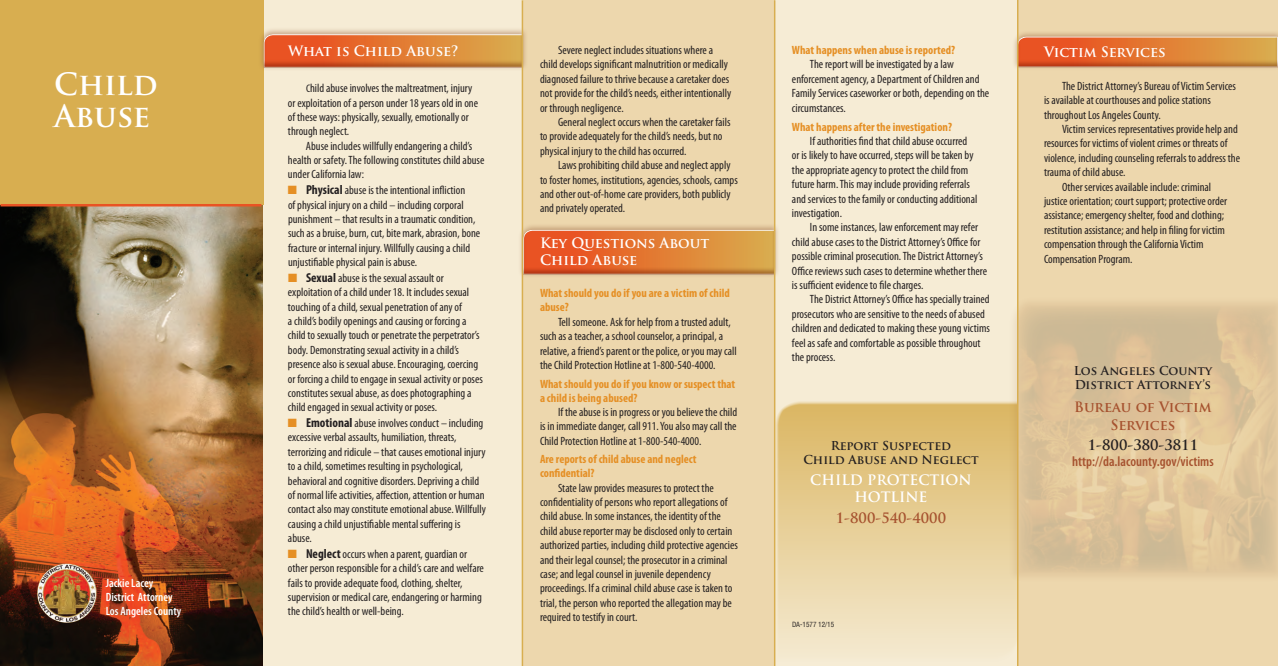
<style>
.page{position:relative;width:1278px;height:666px;background:#fff}
.page>*{position:absolute;margin:0;border:0;box-sizing:border-box;transform-origin:0 0}
.t1{font:700 30px "Trajan Pro";color:#fff}
.t2{font:700 14px/16.8px "Trajan Pro";color:#fff;text-align:center}
.t3{font:700 14px/18px "Trajan Pro";color:#a6522f;text-align:center}
.t4{font:600 condensed 14px "Myriad Pro";color:#a6522f}
.t5{font:700 14px "Trajan Pro";color:#231f20}
.t6{font:condensed 12px/14.4px "Myriad Pro";color:#231f20}
.t7{font:700 condensed 12px/14px "Myriad Pro";color:#e58f24}
.t8{font:700 12px/14px "Trajan Pro";color:#231f20}
.t9{font:600 condensed 12px "Myriad Pro";color:#fff}
.t10{font:condensed 7px "Helvetica";color:#231f20}
.s1{font-size:11px}
.s2{color:#e58f24}
.s3{font-weight:700;font-size:13px}
</style>
<div class="page">
<div style="left:775px;top:0;width:242px;height:666px;background:#f6ecd5"></div>
<svg style="left:775px;top:401px;width:242px;height:265px;background:#e8d19c"></svg>
<div style="left:523px;top:0;width:252px;height:666px;background:#edd7ad"></div>
<img style="left:0;top:205px;width:263px;height:461px">
<div style="left:264px;top:0;width:258px;height:666px;background:#f6ecd5"></div>
<div style="left:1017px;top:0;width:261px;height:666px;background:#edd7ad"></div>
<div style="left:0;top:0;width:264px;height:205px;background:#d8ae50"></div>
<hr style="left:0;top:204px;width:261px;height:2px;background:#e95323">
<div style="left:1008px;top:297px;width:270px;height:285px;background:#9b643f;opacity:.75"></div>
<img style="left:1018px;top:305px;width:260px;height:268px">
<div style="left:258px;top:27px;width:270px;height:44px;background:#9b643f;opacity:.5"></div>
<div style="left:263px;top:33px;width:262px;height:35px;background:#9b643f;opacity:.6"></div>
<div style="left:518px;top:223px;width:262px;height:55px;background:#9b643f;opacity:.5"></div>
<div style="left:522px;top:228px;width:254px;height:47px;background:#9b643f;opacity:.6"></div>
<img style="left:37px;top:564px;width:60px;height:59px">
<div style="left:1012px;top:29px;width:266px;height:42px;background:#9b643f;opacity:.5"></div>
<div style="left:1016px;top:35px;width:262px;height:33px;background:#9b643f;opacity:.6"></div>
<hr style="left:522px;top:0;width:1px;height:666px;background:#d8ae50">
<hr style="left:1017px;top:0;width:1px;height:666px;background:#d8ae50">
<hr style="left:774px;top:0;width:1px;height:666px;background:#d8ae50">
<p class="t1" style="left:54px;top:66px;width:105px">Child</p>
<p class="t1" style="left:54px;top:98px;width:97px">Abuse</p>
<p class="t9" style="left:106px;top:576px;width:49px">Jackie Lacey</p>
<p class="t9" style="left:106px;top:590px;width:68px">District Attorney</p>
<p class="t9" style="left:106px;top:604px;width:77px">Los Angeles County</p>
<p class="t2" style="left:288px;top:42px;width:172px">What is Child Abuse?</p>
<p class="t6" style="left:288px;top:81px;width:192px;text-indent:18px"><span class="s1">C</span>hild abuse involves the maltreatment, injury or exploitation of a person under 18 years old in one of these ways: physically, sexually, emotionally or through neglect.</p>
<p class="t6" style="left:288px;top:138px;width:198px;text-indent:18px">Abuse includes willfully endangering a child’s health or safety. The following constitutes child abuse under California law:</p>
<p class="t6" style="left:288px;top:183px;width:194px"><span class="s2">■</span> <span class="s3">Physical</span> abuse is the intentional infliction<br>of physical injury on a child – including corporal punishment – that results in a traumatic condition, such as a bruise, burn, cut, bite mark, abrasion, bone fracture or internal injury. Willfully causing a child unjustifiable physical pain is abuse.</p>
<p class="t6" style="left:288px;top:270px;width:196px"><span class="s2">■</span> <span class="s3">Sexual</span> abuse is the sexual assault or exploitation of a child under 18. It includes sexual touching of a child, sexual penetration of any of<br>a child’s bodily openings and causing or forcing a child to sexually touch or penetrate the perpetrator’s body. Demonstrating sexual activity in a child’s presence also is sexual abuse. Encouraging, coercing or forcing a child to engage in sexual activity or poses constitutes sexual abuse, as does photographing a child engaged in sexual activity or poses.</p>
<p class="t6" style="left:288px;top:416px;width:199px"><span class="s2">■</span> <span class="s3">Emotional</span> abuse involves conduct – including excessive verbal assaults, humiliation, threats, terrorizing and ridicule – that causes emotional injury to a child, sometimes resulting in psychological, behavioral and cognitive disorders. Depriving a child of normal life activities, affection, attention or human contact also may constitute emotional abuse. Willfully causing a child unjustifiable mental suffering is abuse.</p>
<p class="t6" style="left:288px;top:546px;width:197px"><span class="s2">■</span> <span class="s3">Neglect</span> occurs when a parent, guardian or other person responsible for a child’s care and welfare fails to provide adequate food, clothing, shelter, supervision or medical care, endangering or harming the child’s health or well-being.</p>
<p class="t6" style="left:540px;top:43px;width:193px;text-indent:18px">Severe neglect includes situations where a child develops significant malnutrition or medically diagnosed failure to thrive because a caretaker does not provide for the child’s needs, either intentionally or through negligence.</p>
<p class="t6" style="left:540px;top:115px;width:192px;text-indent:18px">General neglect occurs when the caretaker fails to provide adequately for the child’s needs, but no physical injury to the child has occurred.</p>
<p class="t6" style="left:540px;top:158px;width:199px;text-indent:18px">Laws prohibiting child abuse and neglect apply to foster homes, institutions, agencies, schools, camps and other out-of-home care providers, both publicly and privately operated.</p>
<p class="t2" style="left:540px;top:234px;width:171px;text-align:left">Key Questions About<br>Child Abuse</p>
<p class="t7" style="left:540px;top:286px;width:191px">What should you do if you are a victim of child abuse?</p>
<p class="t6" style="left:540px;top:314px;width:198px;text-indent:18px">Tell someone. Ask for help from a trusted adult, such as a teacher, a school counselor, a principal, a relative, a friend’s parent or the police, or you may call the Child Protection Hotline at 1-800-540-4000.</p>
<p class="t7" style="left:540px;top:376px;width:197px">What should you do if you know or suspect that a child is being abused?</p>
<p class="t6" style="left:540px;top:405px;width:199px;text-align:justify;text-indent:18px">If the abuse is in progress or you believe the child is in immediate danger, call 911. You also may call the Child Protection Hotline at 1-800-540-4000.</p>
<p class="t7" style="left:540px;top:452px;width:158px">Are reports of child abuse and neglect confidential?</p>
<p class="t6" style="left:540px;top:480px;width:199px;text-indent:18px">State law provides measures to protect the confidentiality of persons who report allegations of child abuse. In some instances, the identity of the child abuse reporter may be disclosed only to certain authorized parties, including child protective agencies and their legal counsel; the prosecutor in a criminal case; and legal counsel in juvenile dependency proceedings. If a criminal child abuse case is taken to trial, the person who reported the allegation may be required to testify in court.</p>
<p class="t7" style="left:792px;top:43px;width:165px">What happens when abuse is reported?</p>
<p class="t6" style="left:792px;top:57px;width:199px;text-indent:18px">The report will be investigated by a law enforcement agency, a Department of Children and Family Services caseworker or both, depending on the circumstances.</p>
<p class="t7" style="left:792px;top:119px;width:162px">What happens after the investigation?</p>
<p class="t6" style="left:792px;top:134px;width:187px;text-indent:18px">If authorities find that child abuse occurred or is likely to have occurred, steps will be taken by the appropriate agency to protect the child from future harm. This may include providing referrals and services to the family or conducting additional investigation.</p>
<p class="t6" style="left:792px;top:220px;width:197px;text-indent:18px">In some instances, law enforcement may refer child abuse cases to the District Attorney’s Office for possible criminal prosecution. The District Attorney’s Office reviews such cases to determine whether there is sufficient evidence to file charges.</p>
<p class="t6" style="left:792px;top:292px;width:199px;text-indent:18px">The District Attorney’s Office has specially trained prosecutors who are sensitive to the needs of abused children and dedicated to making these young victims feel as safe and comfortable as possible throughout the process.</p>
<p class="t8" style="left:831px;top:439px;width:122px">Report Suspected</p>
<p class="t8" style="left:803px;top:453px;width:177px">Child Abuse and Neglect</p>
<p class="t2" style="left:810px;top:472px;width:163px">CHILD PROTECTION<br>HOTLINE</p>
<p class="t3" style="left:836px;top:509px;width:112px">1-800-540-4000</p>
<p class="t10" style="left:792px;top:620px;width:44px">DA-1577 12/15</p>
<p class="t2" style="left:1044px;top:43px;width:123px">Victim Services</p>
<p class="t6" style="left:1044px;top:79px;width:194px;text-indent:18px">The District Attorney’s Bureau of Victim Services is available at courthouses and police stations throughout Los Angeles County.</p>
<p class="t6" style="left:1044px;top:122px;width:198px;text-indent:18px">Victim services representatives provide help and resources for victims of violent crimes or threats of violence, including counseling referrals to address the trauma of child abuse.</p>
<p class="t6" style="left:1044px;top:179px;width:185px;text-indent:18px">Other services available include: criminal justice orientation; court support; protective order assistance; emergency shelter, food and clothing; restitution assistance; and help in filing for victim compensation through the California Victim Compensation Program.</p>
<p class="t8" style="left:1074px;top:364px;width:140px">Los Angeles County<br>District Attorney’s</p>
<p class="t3" style="left:1074px;top:398px;width:139px">Bureau of Victim<br>Services</p>
<p class="t5" style="left:1088px;top:436px;width:112px">1-800-380-3811</p>
<p class="t4" style="left:1072px;top:453px;width:143px">http://da.lacounty.gov/victims</p>
</div>
